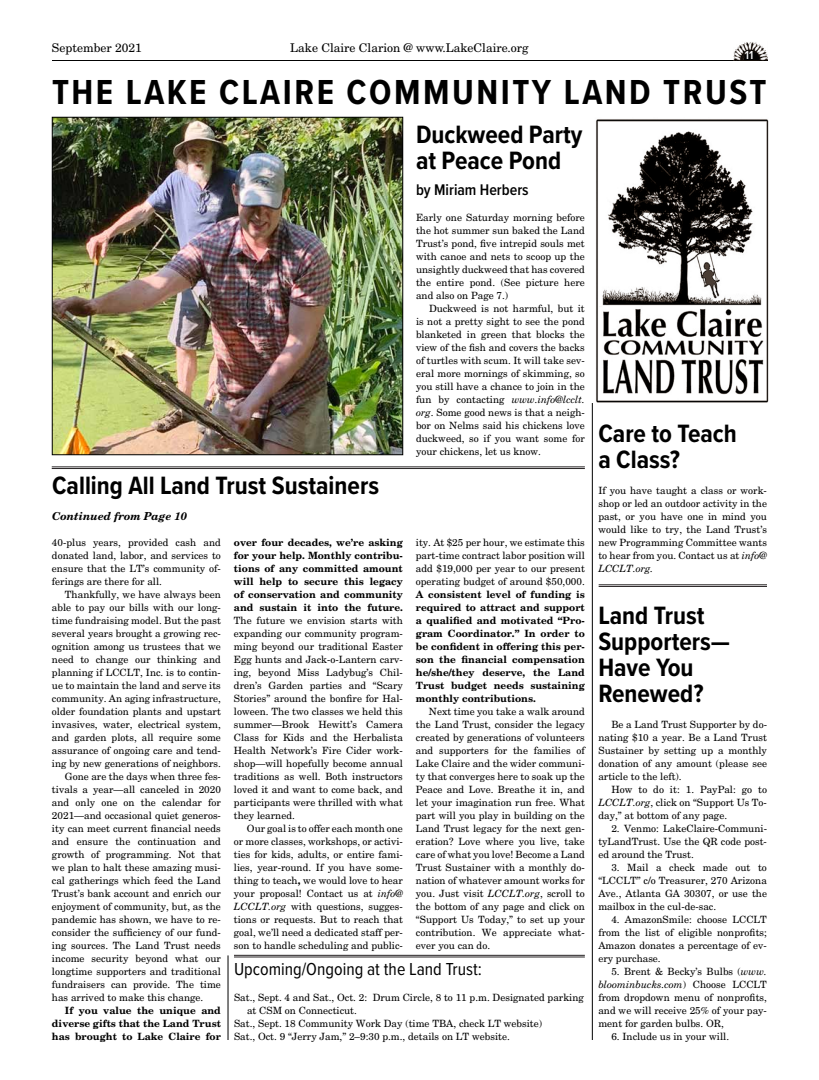
<style>
.page{position:relative;width:819px;height:1080px;background:#fff}
.page>*{position:absolute;margin:0;border:0;box-sizing:border-box;transform-origin:0 0}
.t1{font:700 36px "Proxima Nova Cond";letter-spacing:.07em;color:#000}
.t2{font:700 26px/26px "Proxima Nova Cond";color:#000}
.t3{font:18px "Proxima Nova Cond";color:#000}
.t4{font:600 16px "Proxima Nova Cond";color:#000}
.t5{font:12px "New Century Schlbk LT Std";color:#000}
.t6{font:600 12px "Proxima Nova Cond";color:#fff}
.t7{font:italic 700 11px "New Century Schlbk LT Std";color:#000}
.t8{font:10px/13px "New Century Schlbk LT Std";color:#000;text-align:justify}
.t9{font:700 10px/13px "New Century Schlbk LT Std";color:#000;text-align:justify}
.s1{font-style:italic}
.s2{font-weight:700}
</style>
<div class="page">
<hr style="left:52px;top:60px;width:715px;height:1px;background:#000">
<img style="left:733px;top:42px;width:34px;height:18px">
<hr style="left:52px;top:467px;width:533px;height:1px;background:#272324">
<hr style="left:52px;top:468px;width:533px;height:1px;background:#272324">
<img style="left:596px;top:119px;width:172px;height:284px">
<img style="left:54px;top:119px;width:347px;height:334px">
<div style="left:52px;top:117px;width:351px;height:338px;border:1px solid #000"></div>
<hr style="left:599px;top:585px;width:168px;height:1px;background:#272324">
<hr style="left:599px;top:586px;width:168px;height:1px;background:#272324">
<hr style="left:234px;top:955px;width:351px;height:1px;background:#272324">
<hr style="left:234px;top:957px;width:351px;height:1px;background:#272324">
<hr style="left:592px;top:403px;width:1px;height:637px;background:#000">
<hr style="left:228px;top:955px;width:1px;height:85px;background:#000">
<p class="t5" style="left:52px;top:40px;width:91px">September 2021</p>
<p class="t5" style="left:290px;top:40px;width:240px">Lake Claire Clarion @ www.LakeClaire.org</p>
<p class="t6" style="left:745px;top:47px;width:10px">11</p>
<h1 class="t1" style="left:52px;top:66px;width:716px">THE LAKE CLAIRE COMMUNITY LAND TRUST</h1>
<h2 class="t2" style="left:416px;top:121px;width:168px">Duckweed Party at Peace Pond</h2>
<h3 class="t4" style="left:416px;top:178px;width:114px">by Miriam Herbers</h3>
<p class="t8" style="left:416px;top:211px;width:170px">Early one Saturday morning before the hot summer sun baked the Land Trust’s pond, five intrepid souls met with canoe and nets to scoop up the unsightly duckweed that has covered the entire pond. (See picture here and also on Page 7.)</p>
<p class="t8" style="left:416px;top:302px;width:170px;text-indent:13px">Duckweed is not harmful, but it is not a pretty sight to see the pond blanketed in green that blocks the view of the fish and covers the backs of turtles with scum. It will take sev&shy;eral more mornings of skimming, so you still have a chance to join in the fun by contacting <span class="s1">www.info@lcclt. org</span>. Some good news is that a neigh&shy;bor on Nelms said his chickens love duckweed, so if you want some for your chickens, let us know.</p>
<h2 class="t2" style="left:598px;top:420px;width:140px">Care to Teach a Class?</h2>
<p class="t8" style="left:598px;top:484px;width:170px">If you have taught a class or work&shy;shop or led an outdoor activity in the past, or you have one in mind you would like to try, the Land Trust’s new Programming Committee wants to hear from you. Contact us at <span class="s1">info@ LCCLT.org.</span></p>
<h2 class="t2" style="left:52px;top:472px;width:328px">Calling All Land Trust Sustainers</h2>
<p class="t7" style="left:52px;top:509px;width:137px">Continued from Page 10</p>
<p class="t8" style="left:416px;top:536px;width:170px">ity. At $25 per hour, we estimate this part-time contract labor position will add $19,000 per year to our present operating budget of around $50,000.</p>
<p class="t9" style="left:416px;top:588px;width:170px">A consistent level of funding is required to attract and support a qualified and motivated “Pro&shy;gram Coordinator.” In order to be confident in offering this per&shy;son the financial compensation he/she/they deserve, the Land Trust budget needs sustaining monthly contributions.</p>
<p class="t8" style="left:416px;top:705px;width:170px;text-indent:13px">Next time you take a walk around the Land Trust, consider the legacy created by generations of volunteers and supporters for the families of Lake Claire and the wider communi&shy;ty that converges here to soak up the Peace and Love. Breathe it in, and let your imagination run free. What part will you play in building on the Land Trust legacy for the next gen&shy;eration? Love where you live, take care of what you love! Become a Land Trust Sustainer with a monthly do&shy;nation of whatever amount works for you. Just visit <span class="s1">LCCLT.org</span>, scroll to the bottom of any page and click on “Support Us Today,” to set up your contribution. We appreciate what&shy;ever you can do.</p>
<p class="t9" style="left:234px;top:536px;width:170px">over four decades, we’re asking for your help. Monthly contribu&shy;tions of any committed amount will help to secure this legacy of conservation and community and sustain it into the future.</p>
<p class="t8" style="left:234px;top:614px;width:170px">The future we envision starts with expanding our community program&shy;ming beyond our traditional Easter Egg hunts and Jack-o-Lantern carv&shy;ing, beyond Miss Ladybug’s Chil&shy;dren’s Garden parties and “Scary Stories” around the bonfire for Hal&shy;loween. The two classes we held this summer—Brook Hewitt’s Camera Class for Kids and the Herbalista Health Network’s Fire Cider work&shy;shop—will hopefully become annual traditions as well. Both instructors loved it and want to come back, and participants were thrilled with what they learned.</p>
<p class="t8" style="left:234px;top:822px;width:170px;text-indent:13px">Our goal is to offer each month one or more classes, workshops, or activi&shy;ties for kids, adults, or entire fami&shy;lies, year-round. If you have some&shy;thing to teach<span class="s2">,</span> we would love to hear your proposal! Contact us at <span class="s1">info@ LCCLT.org</span> with questions, sugges&shy;tions or requests. But to reach that goal, we’ll need a dedicated staff per&shy;son to handle scheduling and public-</p>
<p class="t8" style="left:52px;top:536px;width:170px">40-plus years, provided cash and donated land, labor, and services to ensure that the LT’s community of&shy;ferings are there for all.</p>
<p class="t8" style="left:65px;top:588px;width:157px">Thankfully, we have always been</p>
<p class="t8" style="left:52px;top:601px;width:170px">able to pay our bills with our long-</p>
<p class="t8" style="left:52px;top:614px;width:170px">time fundraising model. But the past</p>
<p class="t8" style="left:52px;top:627px;width:170px">several years brought a growing rec-</p>
<p class="t8" style="left:52px;top:640px;width:170px">ognition among us trustees that we</p>
<p class="t8" style="left:52px;top:653px;width:170px">need to change our thinking and</p>
<p class="t8" style="left:52px;top:666px;width:170px">planning if LCCLT, Inc. is to contin-</p>
<p class="t8" style="left:52px;top:679px;width:170px">ue to maintain the land and serve its</p>
<p class="t8" style="left:52px;top:692px;width:170px">community. An aging infrastructure,</p>
<p class="t8" style="left:52px;top:705px;width:170px">older foundation plants and upstart</p>
<p class="t8" style="left:52px;top:718px;width:170px">invasives, water, electrical system,</p>
<p class="t8" style="left:52px;top:731px;width:170px">and garden plots, all require some</p>
<p class="t8" style="left:52px;top:744px;width:170px">assurance of ongoing care and tend-</p>
<p class="t8" style="left:52px;top:757px;width:170px">ing by new generations of neighbors.</p>
<p class="t8" style="left:65px;top:770px;width:157px">Gone are the days when three fes-</p>
<p class="t8" style="left:52px;top:783px;width:170px">tivals a year—all canceled in 2020</p>
<p class="t8" style="left:52px;top:796px;width:170px">and only one on the calendar for</p>
<p class="t8" style="left:52px;top:809px;width:170px">2021—and occasional quiet generos-</p>
<p class="t8" style="left:52px;top:822px;width:170px">ity can meet current financial needs</p>
<p class="t8" style="left:52px;top:835px;width:170px">and ensure the continuation and</p>
<p class="t8" style="left:52px;top:848px;width:170px">growth of programming. Not that</p>
<p class="t8" style="left:52px;top:861px;width:170px">we plan to halt these amazing musi-</p>
<p class="t8" style="left:52px;top:874px;width:170px">cal gatherings which feed the Land</p>
<p class="t8" style="left:52px;top:887px;width:170px">Trust’s bank account and enrich our</p>
<p class="t8" style="left:52px;top:900px;width:170px">enjoyment of community, but, as the</p>
<p class="t8" style="left:52px;top:913px;width:170px">pandemic has shown, we have to re-</p>
<p class="t8" style="left:52px;top:926px;width:170px">consider the sufficiency of our fund-</p>
<p class="t8" style="left:52px;top:939px;width:170px">ing sources. The Land Trust needs</p>
<p class="t8" style="left:52px;top:952px;width:170px">income security beyond what our</p>
<p class="t8" style="left:52px;top:965px;width:170px">longtime supporters and traditional</p>
<p class="t8" style="left:52px;top:978px;width:170px">fundraisers can provide. The time</p>
<p class="t8" style="left:52px;top:991px;width:153px">has arrived to make this change.</p>
<p class="t9" style="left:52px;top:1004px;width:170px;text-indent:13px">If you value the unique and diverse gifts that the Land Trust has brought to Lake Claire for</p>
<h2 class="t2" style="left:598px;top:602px;width:133px">Land Trust<br>Supporters—<br>Have You<br>Renewed?</h2>
<p class="t8" style="left:598px;top:718px;width:170px;text-indent:13px">Be a Land Trust Supporter by do&shy;nating $10 a year. Be a Land Trust Sustainer by setting up a monthly donation of any amount (please see article to the left).</p>
<p class="t8" style="left:598px;top:783px;width:170px;text-indent:13px">How to do it: 1. PayPal: go to <span class="s1">LCCLT.org</span>, click on “Support Us To&shy;day,” at bottom of any page.</p>
<p class="t8" style="left:598px;top:822px;width:170px;text-indent:13px">2. Venmo: LakeClaire-Communi&shy;tyLandTrust. Use the QR code post&shy;ed around the Trust.</p>
<p class="t8" style="left:598px;top:861px;width:170px;text-indent:13px">3. Mail a check made out to “LCCLT” c/o Treasurer, 270 Arizona Ave., Atlanta GA 30307, or use the mailbox in the cul-de-sac.</p>
<p class="t8" style="left:598px;top:913px;width:170px;text-indent:13px">4. AmazonSmile: choose LCCLT from the list of eligible nonprofits; Amazon donates a percentage of ev&shy;ery purchase.</p>
<p class="t8" style="left:598px;top:965px;width:170px;text-indent:13px">5. Brent &amp; Becky’s Bulbs (<span class="s1">www. bloominbucks.com</span>) Choose LCCLT from dropdown menu of nonprofits, and we will receive 25% of your pay&shy;ment for garden bulbs. OR,</p>
<p class="t8" style="left:611px;top:1030px;width:119px">6. Include us in your will.</p>
<h3 class="t3" style="left:234px;top:956px;width:250px">Upcoming/Ongoing at the Land Trust:</h3>
<p class="t8" style="left:234px;top:991px;width:351px">Sat., Sept. 4 and Sat., Oct. 2: Drum Circle, 8 to 11 p.m. Designated parking</p>
<p class="t8" style="left:247px;top:1004px;width:111px">at CSM on Connecticut.</p>
<p class="t8" style="left:234px;top:1017px;width:310px">Sat., Sept. 18 Community Work Day (time TBA, check LT website)</p>
<p class="t8" style="left:234px;top:1030px;width:277px">Sat., Oct. 9 “Jerry Jam,” 2–9:30 p.m., details on LT website.</p>
</div>
